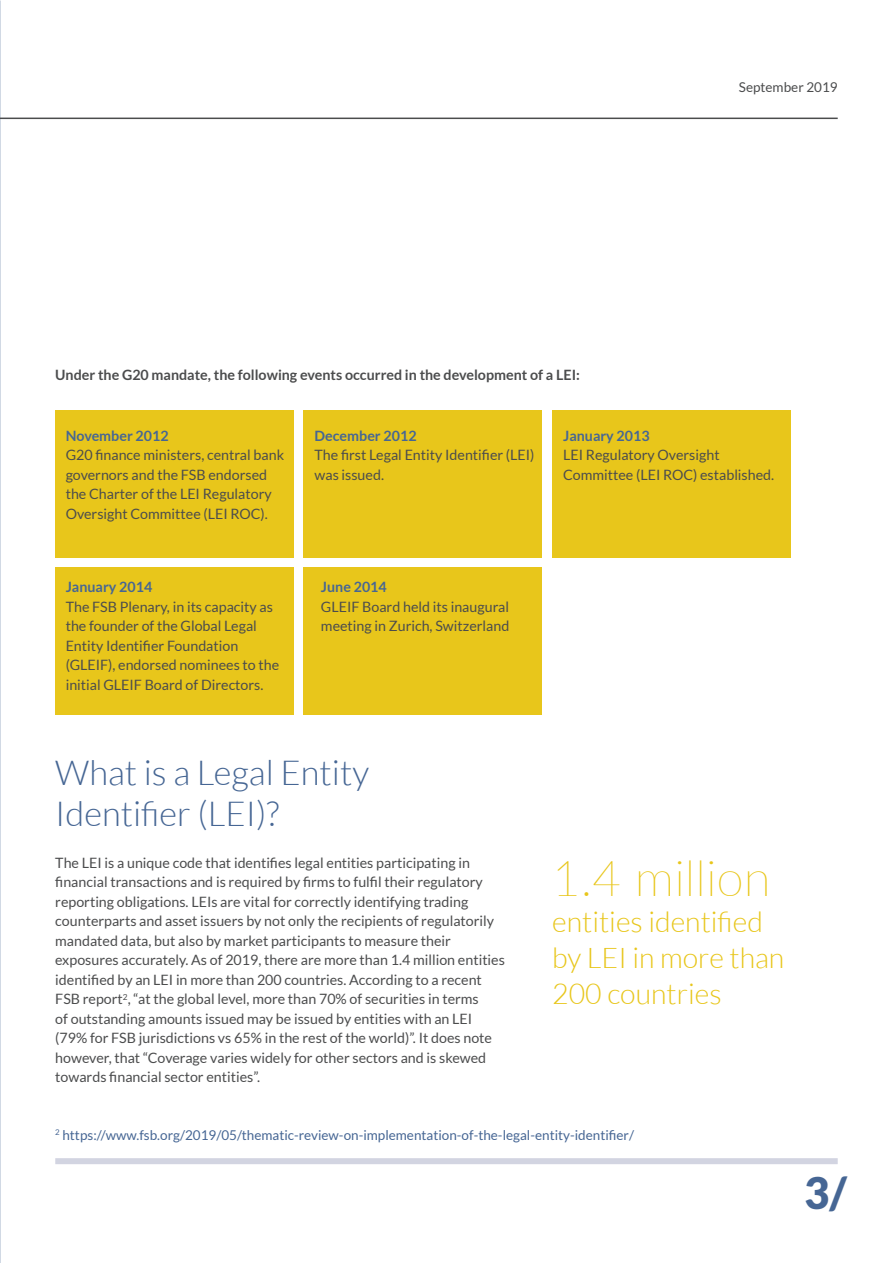
<style>
.page{position:relative;width:893px;height:1263px;background:#fff}
.page>*{position:absolute;margin:0;border:0;box-sizing:border-box;transform-origin:0 0}
.t1{font:100 49.5px "Lato";color:#e8c61b}
.t2{font:900 43.5px "Lato";color:#466694}
.t3{font:300 34.5px/41.4px "Lato";color:#466694}
.t4{font:300 28.5px/36px "Lato";color:#e8c61b}
.t5{font:14.25px/19.5px "Lato";color:#4b4c4d}
.t6{font:700 14.25px "Lato";color:#4b4c4d}
.t7{font:13.5px "Lato";color:#466694}
.t8{font:13.5px "Lato";color:#4b4c4d}
.s1{font-weight:700;color:#466694}
</style>
<div class="page">
<div style="left:55px;top:1158px;width:783px;height:6px;background:#d2d4e1"></div>
<hr style="left:0;top:118px;width:838px;height:1px;background:#4b4c4d">
<div style="left:56px;top:410px;width:238px;height:148px;background:#e8c61b"></div>
<div style="left:552px;top:410px;width:238px;height:148px;background:#e8c61b"></div>
<div style="left:303px;top:410px;width:239px;height:148px;background:#e8c61b"></div>
<div style="left:56px;top:567px;width:238px;height:148px;background:#e8c61b"></div>
<div style="left:303px;top:567px;width:239px;height:148px;background:#e8c61b"></div>
<p class="t6" style="left:55px;top:367px;width:526px">Under the G20 mandate, the following events occurred in the development of a LEI:</p>
<p class="t8" style="left:739px;top:79px;width:100px">September 2019</p>
<p class="t5" style="left:66px;top:426px;width:220px"><span class="s1">November 2012<br></span>G20 finance ministers, central bank governors and the FSB endorsed the Charter of the LEI Regulatory<br>Oversight Committee (LEI ROC).</p>
<p class="t5" style="left:563px;top:426px;width:213px"><span class="s1">January 2013<br></span>LEI Regulatory Oversight<br>Committee (LEI ROC) established.</p>
<p class="t5" style="left:315px;top:426px;width:221px"><span class="s1">December 2012<br></span>The first Legal Entity Identifier (LEI) was issued.</p>
<p class="t5" style="left:66px;top:577px;width:215px"><span class="s1">January 2014<br></span>The FSB Plenary, in its capacity as the founder of the Global Legal<br>Entity Identifier Foundation (GLEIF), endorsed nominees to the initial GLEIF Board of Directors.</p>
<p class="t5" style="left:321px;top:577px;width:190px"><span class="s1">June 2014<br></span>GLEIF Board held its inaugural meeting in Zurich, Switzerland</p>
<p class="t3" style="left:55px;top:752px;width:315px">What is a Legal Entity<br>Identifier (LEI)?</p>
<p class="t5" style="left:55px;top:853px;width:451px">The LEI is a unique code that identifies legal entities participating in financial transactions and is required by firms to fulfil their regulatory reporting obligations. LEIs are vital for correctly identifying trading counterparts and asset issuers by not only the recipients of regulatorily mandated data, but also by market participants to measure their exposures accurately. As of 2019, there are more than 1.4 million entities identified by an LEI in more than 200 countries. According to a recent FSB report<sup>2</sup>, “at the global level, more than 70% of securities in terms<br>of outstanding amounts issued may be issued by entities with an LEI (79% for FSB jurisdictions vs 65% in the rest of the world)”. It does note however, that “Coverage varies widely for other sectors and is skewed towards financial sector entities”.</p>
<p class="t1" style="left:552px;top:845px;width:220px">1.4 million</p>
<p class="t4" style="left:552px;top:904px;width:234px">entities identified by LEI in more than<br>200 countries</p>
<p class="t7" style="left:55px;top:1127px;width:580px"><sup>2</sup> https://www.fsb.org/2019/05/thematic-review-on-implementation-of-the-legal-entity-identifier/</p>
<h2 class="t2" style="left:804px;top:1167px;width:44px">3/</h2>
</div>
